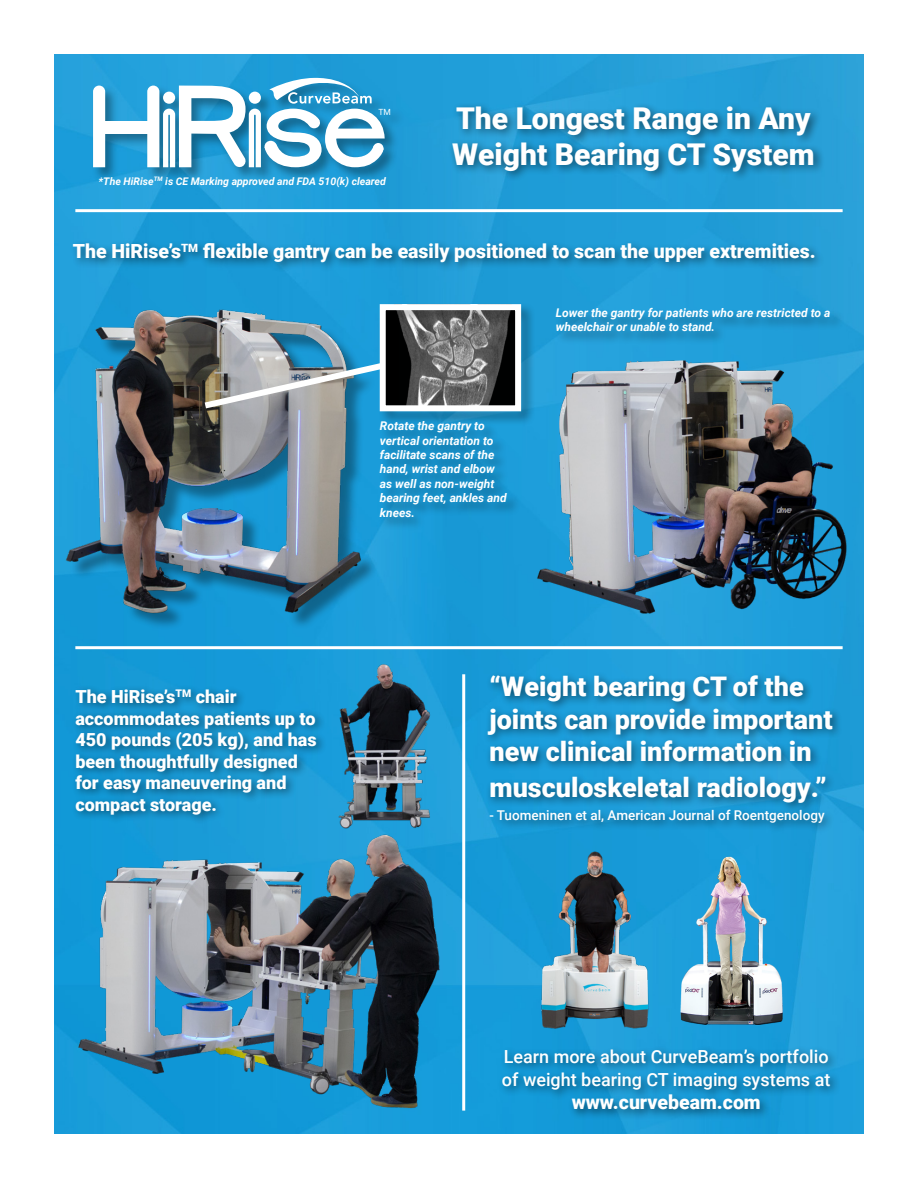
<style>
.page{position:relative;width:918px;height:1188px;background:#fff}
.page>*{position:absolute;margin:0;border:0;box-sizing:border-box;transform-origin:0 0}
.t1{font:900 30px/36px "Roboto";color:#fff}
.t2{font:900 27px/32.4px "Roboto";color:#fff}
.t3{font:900 19.5px "Roboto";color:#fff}
.t4{font:900 18px/21.6px "Roboto";color:#fff}
.t5{font:500 18px/23.4px "Roboto";color:#fff}
.t6{font:500 13.5px "Roboto";color:#fff}
.t7{font:italic 700 12px/14.4px "Roboto";color:#fff}
.t8{font:italic 700 10.5px "Roboto";color:#fff}
.t9{font:8.55px "Roboto";color:#fff}
</style>
<div class="page">
<img style="left:54px;top:54px;width:810px;height:1080px">
<div style="left:269px;top:77px;width:117px;height:41px;background:#1e9cd7"></div>
<div style="left:92px;top:84px;width:313px;height:98px;background:#000;opacity:.35"></div>
<div style="left:100px;top:121px;width:50px;height:12px;background:#fff"></div>
<svg style="left:93px;top:86px;width:12px;height:81px"></svg>
<svg style="left:147px;top:78px;width:238px;height:90px"></svg>
<div style="left:265px;top:141px;width:12px;height:11px;background:#fff;border-radius:50%"></div>
<div style="left:308px;top:117px;width:12px;height:11px;background:#fff;border-radius:50%"></div>
<div style="left:448px;top:101px;width:377px;height:81px;background:#000;opacity:.5"></div>
<hr style="left:75px;top:209px;width:768px;height:3px;background:#fff">
<hr style="left:75px;top:646px;width:768px;height:3px;background:#fff">
<div style="left:69px;top:238px;width:756px;height:35px;background:#000;opacity:.5"></div>
<hr style="left:462px;top:674px;width:3px;height:437px;background:#fff">
<div style="left:483px;top:671px;width:361px;height:163px;background:#000;opacity:.5"></div>
<div style="left:498px;top:1045px;width:343px;height:76px;background:#000;opacity:.5"></div>
<img style="left:531px;top:840px;width:130px;height:189px">
<img style="left:674px;top:852px;width:112px;height:177px">
<div style="left:378px;top:303px;width:158px;height:123px;background:#000;opacity:.35"></div>
<div style="left:380px;top:304px;width:141px;height:107px;border:6px solid #fff"></div>
<div style="left:379px;top:420px;width:142px;height:112px;background:#000;opacity:.35"></div>
<div style="left:70px;top:313px;width:309px;height:317px;background:#000;opacity:.35"></div>
<img style="left:64px;top:307px;width:299px;height:307px">
<svg style="left:198px;top:358px;width:193px;height:55px;background:#8ba0a8"></svg>
<img style="left:527px;top:347px;width:328px;height:276px">
<div style="left:555px;top:307px;width:289px;height:39px;background:#000;opacity:.35"></div>
<img style="left:72px;top:826px;width:376px;height:288px">
<img style="left:329px;top:661px;width:109px;height:172px">
<div style="left:71px;top:684px;width:256px;height:141px;background:#000;opacity:.5"></div>
<p class="t9" style="left:379px;top:106px;width:14px">TM</p>
<h1 class="t1" style="left:452px;top:99px;width:364px">The Longest Range in Any<br>Weight Bearing CT System</h1>
<p class="t8" style="left:99px;top:174px;width:289px">*The HiRise<sup>TM</sup> is CE Marking approved and FDA 510(k) cleared</p>
<h3 class="t3" style="left:73px;top:237px;width:744px">The HiRise’s<sup>TM</sup> flexible gantry can be easily positioned to scan the upper extremities.</h3>
<h3 class="t4" style="left:75px;top:685px;width:243px">The HiRise’s<sup>TM</sup> chair accommodates patients up to<br>450 pounds (205 kg), and has been thoughtfully designed for easy maneuvering and compact storage.</h3>
<p class="t7" style="left:380px;top:418px;width:128px">Rotate the gantry to vertical orientation to facilitate scans of the hand, wrist and elbow as well as non-weight bearing feet, ankles and knees.</p>
<p class="t7" style="left:556px;top:305px;width:276px">Lower the gantry for patients who are restricted to a wheelchair or unable to stand.</p>
<h2 class="t2" style="left:489px;top:669px;width:345px">“Weight bearing CT of the joints can provide important new clinical information in</h2>
<h2 class="t2" style="left:489px;top:770px;width:339px">musculoskeletal radiology.”</h2>
<p class="t6" style="left:489px;top:806px;width:337px">- Tuomeninen et al, American Journal of Roentgenology</p>
<h3 class="t5" style="left:502px;top:1044px;width:330px">Learn more about CurveBeam’s portfolio of weight bearing CT imaging systems at</h3>
<h3 class="t3" style="left:572px;top:1089px;width:191px">www.curvebeam.com</h3>
</div>
